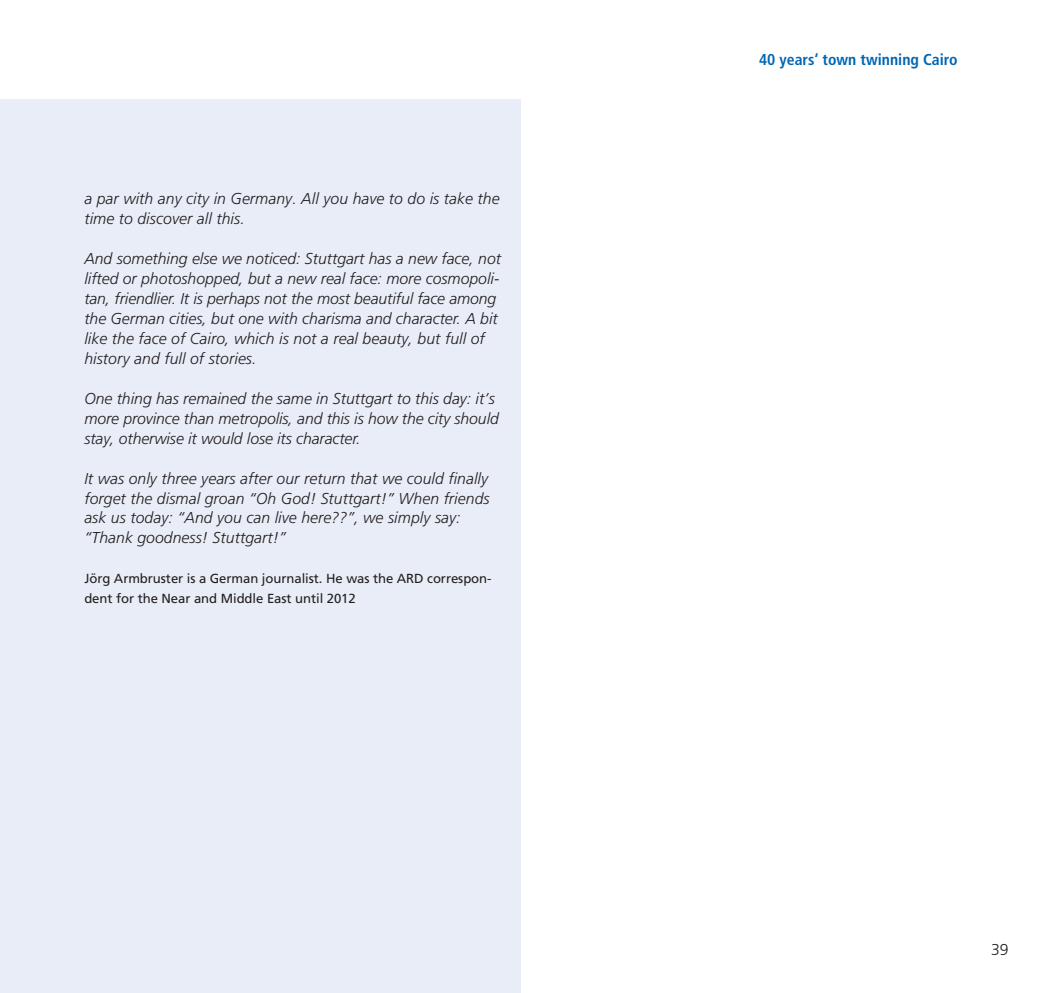
<style>
.page{position:relative;width:1042px;height:993px;background:#fff}
.page>*{position:absolute;margin:0;border:0;box-sizing:border-box;transform-origin:0 0}
.t1{font:italic 300 15.75px/19.9px "Frutiger LT Com";color:#231f20}
.t2{font:700 condensed 15.75px "Frutiger LT Com";color:#0166b3}
.t3{font:300 15.75px "Frutiger LT Com";color:#231f20}
.t4{font:13.12px/19.9px "Frutiger LT Com";letter-spacing:-.005em;color:#231f20}
</style>
<div class="page">
<div style="left:0;top:99px;width:521px;height:893px;background:#e8edf7"></div>
<p class="t1" style="left:84px;top:190px;width:417px">a par with any city in Germany. All you have to do is take the time to discover all this.</p>
<p class="t1" style="left:84px;top:249px;width:418px">And something else we noticed: Stuttgart has a new face, not lifted or photoshopped, but a new real face: more cosmopoli&shy;tan, friendlier. It is perhaps not the most beautiful face among the German cities, but one with charisma and character. A bit like the face of Cairo, which is not a real beauty, but full of history and full of stories.</p>
<p class="t1" style="left:84px;top:389px;width:416px">One thing has remained the same in Stuttgart to this day: it’s more province than metropolis, and this is how the city should stay, otherwise it would lose its character.</p>
<p class="t1" style="left:84px;top:469px;width:407px">It was only three years after our return that we could finally forget the dismal groan “Oh God! Stuttgart!” When friends ask us today: “And you can live here??”, we simply say: “Thank goodness! Stuttgart!”</p>
<p class="t4" style="left:84px;top:569px;width:409px">Jörg Armbruster is a German journalist. He was the ARD correspon&shy;dent for the Near and Middle East until 2012</p>
<p class="t2" style="left:759px;top:53px;width:200px">40 years‘ town twinning Cairo</p>
<p class="t3" style="left:991px;top:942px;width:19px">39</p>
</div>
